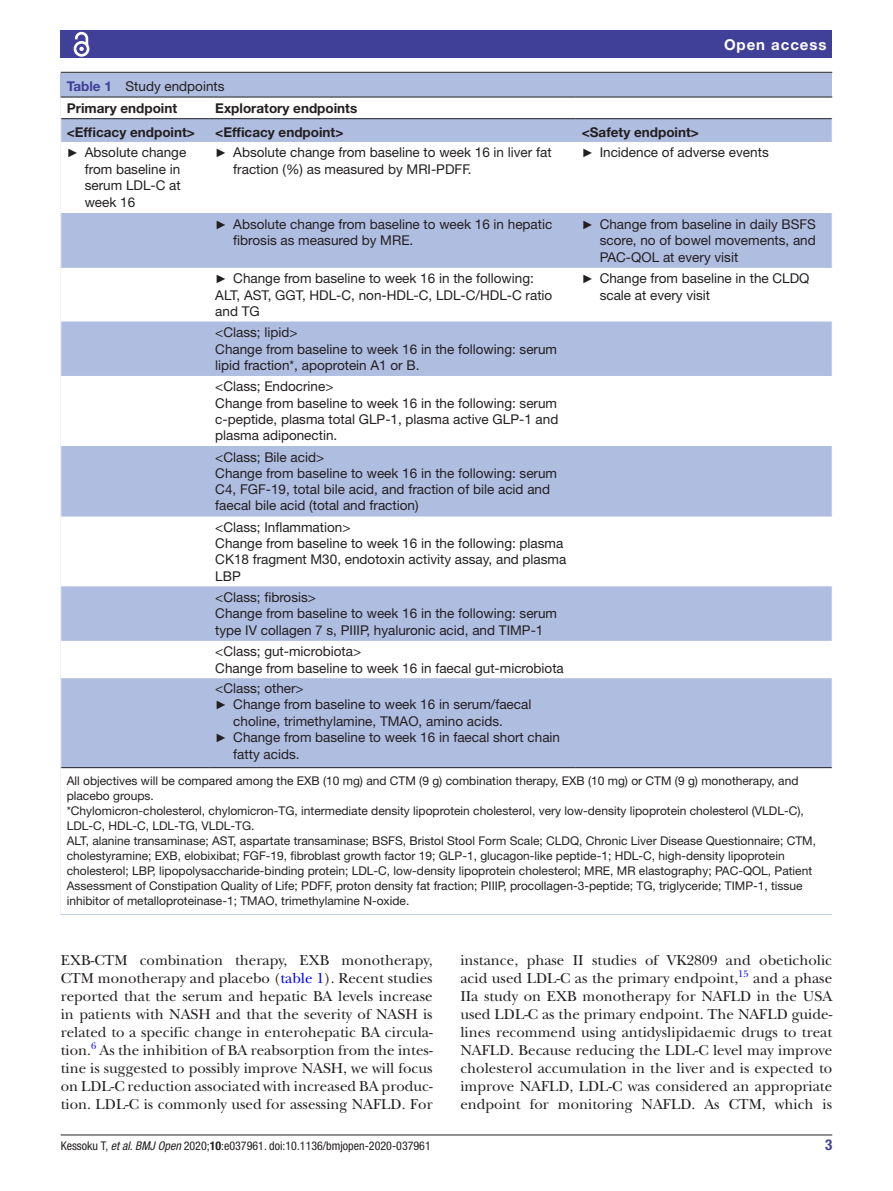
<style>
.page{position:relative;width:893px;height:1191px;background:#fff}
.page>*{position:absolute;margin:0;border:0;box-sizing:border-box;transform-origin:0 0}
.t1{font:15px/18px "New Baskerville";color:#231f20;text-align:justify}
.t2{font:700 15px "Helvetica Neue LT Std";letter-spacing:.065em;color:#fff}
.t3{font:700 condensed 15px "Helvetica Neue LT Std";color:#414099}
.t4{font:13.5px/16.2px "Helvetica Neue LT Std";color:#231f20}
.t5{font:700 13.5px/22px "Helvetica Neue LT Std";color:#231f20}
.t6{font:12px/15px "Helvetica Neue LT Std";color:#231f20}
.t7{font:condensed 12px "Helvetica Neue LT Std";color:#231f20}
.t8{font:9.9px "New Baskerville";color:#00f}
.s1{color:#414099}
.s2{font-weight:400}
.s3{font-family:"Arial";font-size:12px}
.s4{color:#00f}
.s5{font-style:italic}
.s6{font-weight:700}
</style>
<div class="page">
<hr style="left:61px;top:1134px;width:771px;height:1px;background:#231f20">
<div style="left:61px;top:31px;width:771px;height:27px;background:#414099"></div>
<svg style="left:73px;top:31px;width:17px;height:26px"></svg>
<div style="left:61px;top:73px;width:771px;height:841px;background:#afbde1"></div>
<hr style="left:61px;top:72px;width:771px;height:1px;background:#231f20">
<div style="left:61px;top:98px;width:771px;height:816px;background:#fff"></div>
<svg style="left:61px;top:119px;width:771px;height:648px"></svg>
<hr style="left:576px;top:118px;width:256px;height:1px;background:#231f20">
<hr style="left:61px;top:97px;width:148px;height:1px;background:#231f20">
<hr style="left:61px;top:118px;width:148px;height:1px;background:#231f20">
<hr style="left:209px;top:97px;width:367px;height:1px;background:#231f20">
<hr style="left:576px;top:97px;width:256px;height:1px;background:#231f20">
<hr style="left:209px;top:118px;width:367px;height:1px;background:#231f20">
<hr style="left:209px;top:767px;width:367px;height:1px;background:#231f20">
<hr style="left:576px;top:767px;width:256px;height:1px;background:#231f20">
<hr style="left:61px;top:767px;width:148px;height:1px;background:#231f20">
<svg style="left:60px;top:97px;width:1px;height:45px"></svg>
<hr style="left:67px;top:799px;width:765px;height:2px;background:#fff">
<hr style="left:67px;top:829px;width:765px;height:2px;background:#fff">
<hr style="left:67px;top:904px;width:765px;height:2px;background:#fff">
<p class="t5" style="left:67px;top:75px;width:159px"><span class="s1">Table 1</span> <span class="s2">Study endpoints<br></span>Primary endpoint</p>
<p class="t5" style="left:215px;top:97px;width:143px">Exploratory endpoints</p>
<p class="t2" style="left:724px;top:35px;width:104px">Open access</p>
<p class="t5" style="left:67px;top:121px;width:130px">&lt;Efficacy endpoint&gt;</p>
<p class="t5" style="left:215px;top:121px;width:130px">&lt;Efficacy endpoint&gt;</p>
<p class="t5" style="left:582px;top:121px;width:119px">&lt;Safety endpoint&gt;</p>
<p class="t4" style="left:85px;top:144px;width:103px;text-indent:-18px"><span class="s3">►</span> Absolute change from baseline in serum LDL-C at week 16</p>
<p class="t4" style="left:233px;top:144px;width:320px;text-indent:-18px"><span class="s3">►</span> Absolute change from baseline to week 16 in liver fat fraction (%) as measured by MRI-PDFF.</p>
<p class="t4" style="left:582px;top:144px;width:189px"><span class="s3">►</span> Incidence of adverse events</p>
<p class="t4" style="left:233px;top:215px;width:321px;text-indent:-18px"><span class="s3">►</span> Absolute change from baseline to week 16 in hepatic fibrosis as measured by MRE.</p>
<p class="t4" style="left:600px;top:215px;width:218px;text-align:justify;text-indent:-18px"><span class="s3">►</span> Change from baseline in daily BSFS score, no of bowel movements, and PAC-QOL at every visit</p>
<p class="t4" style="left:215px;top:270px;width:339px"><span class="s3">►</span> Change from baseline to week 16 in the following:<br>ALT, AST, GGT, HDL-C, non-HDL-C, LDL-C/HDL-C ratio and TG</p>
<p class="t4" style="left:600px;top:270px;width:211px;text-indent:-18px"><span class="s3">►</span> Change from baseline in the CLDQ scale at every visit</p>
<p class="t4" style="left:215px;top:324px;width:343px">&lt;Class; lipid&gt;<br>Change from baseline to week 16 in the following: serum lipid fraction*, apoprotein A1 or B.</p>
<p class="t4" style="left:215px;top:378px;width:345px">&lt;Class; Endocrine&gt;<br>Change from baseline to week 16 in the following: serum c-peptide, plasma total GLP-1, plasma active GLP-1 and plasma adiponectin.</p>
<p class="t4" style="left:215px;top:448px;width:343px">&lt;Class; Bile acid&gt;<br>Change from baseline to week 16 in the following: serum C4, FGF-19, total bile acid, and fraction of bile acid and faecal bile acid (total and fraction)</p>
<p class="t4" style="left:215px;top:519px;width:353px">&lt;Class; Inflammation&gt;<br>Change from baseline to week 16 in the following: plasma CK18 fragment M30, endotoxin activity assay, and plasma LBP</p>
<p class="t4" style="left:215px;top:589px;width:343px">&lt;Class; fibrosis&gt;<br>Change from baseline to week 16 in the following: serum type IV collagen 7 s, PIIIP, hyaluronic acid, and TIMP-1</p>
<p class="t4" style="left:215px;top:643px;width:350px">&lt;Class; gut-microbiota&gt;<br>Change from baseline to week 16 in faecal gut-microbiota</p>
<p class="t4" style="left:215px;top:679px;width:90px">&lt;Class; other&gt;</p>
<p class="t4" style="left:215px;top:696px;width:318px"><span class="s3">►</span> Change from baseline to week 16 in serum/faecal</p>
<p class="t4" style="left:233px;top:712px;width:271px">choline, trimethylamine, TMAO, amino acids.</p>
<p class="t4" style="left:215px;top:729px;width:346px"><span class="s3">►</span> Change from baseline to week 16 in faecal short chain</p>
<p class="t4" style="left:233px;top:745px;width:68px">fatty acids.</p>
<p class="t6" style="left:67px;top:773px;width:751px">All objectives will be compared among the EXB (10 mg) and CTM (9 g) combination therapy, EXB (10 mg) or CTM (9 g) monotherapy, and placebo groups.<br>*Chylomicron-cholesterol, chylomicron-TG, intermediate density lipoprotein cholesterol, very low-density lipoprotein cholesterol (VLDL-C), LDL-C, HDL-C, LDL-TG, VLDL-TG.<br>ALT, alanine transaminase; AST, aspartate transaminase; BSFS, Bristol Stool Form Scale; CLDQ, Chronic Liver Disease Questionnaire; CTM, cholestyramine; EXB, elobixibat; FGF-19, fibroblast growth factor 19; GLP-1, glucagon-like peptide-1; HDL-C, high-density lipoprotein cholesterol; LBP, lipopolysaccharide-binding protein; LDL-C, low-density lipoprotein cholesterol; MRE, MR elastography; PAC-QOL, Patient Assessment of Constipation Quality of Life; PDFF, proton density fat fraction; PIIIP, procollagen-3-peptide; TG, triglyceride; TIMP-1, tissue inhibitor of metalloproteinase-1; TMAO, trimethylamine N-oxide.</p>
<p class="t1" style="left:61px;top:951px;width:373px">EXB-CTM combination therapy, EXB monotherapy, CTM monotherapy and placebo (<span class="s4">table 1</span>). Recent studies reported that the serum and hepatic BA levels increase in patients with NASH and that the severity of NASH is related to a specific change in enterohepatic BA circula&shy;tion.<sup>6</sup> As the inhibition of BA reabsorption from the intes&shy;tine is suggested to possibly improve NASH, we will focus on LDL-C reduction associated with increased BA produc&shy;tion. LDL-C is commonly used for assessing NAFLD. For</p>
<p class="t1" style="left:460px;top:951px;width:373px">instance, phase II studies of VK2809 and obeticholic acid used LDL-C as the primary endpoint,</p>
<p class="t8" style="left:738px;top:967px;width:12px">15</p>
<p class="t1" style="left:460px;top:969px;width:373px;text-indent:293px">and a phase IIa study on EXB monotherapy for NAFLD in the USA used LDL-C as the primary endpoint. The NAFLD guide&shy;lines recommend using antidyslipidaemic drugs to treat NAFLD. Because reducing the LDL-C level may improve cholesterol accumulation in the liver and is expected to improve NAFLD, LDL-C was considered an appropriate endpoint for monitoring NAFLD. As CTM, which is</p>
<p class="t7" style="left:61px;top:1138px;width:372px">Kessoku T, <span class="s5">et al</span>. <span class="s5">BMJ Open</span> 2020;<span class="s6">10</span>:e037961. doi:10.1136/bmjopen-2020-037961</p>
<p class="t3" style="left:825px;top:1135px;width:9px">3</p>
</div>
